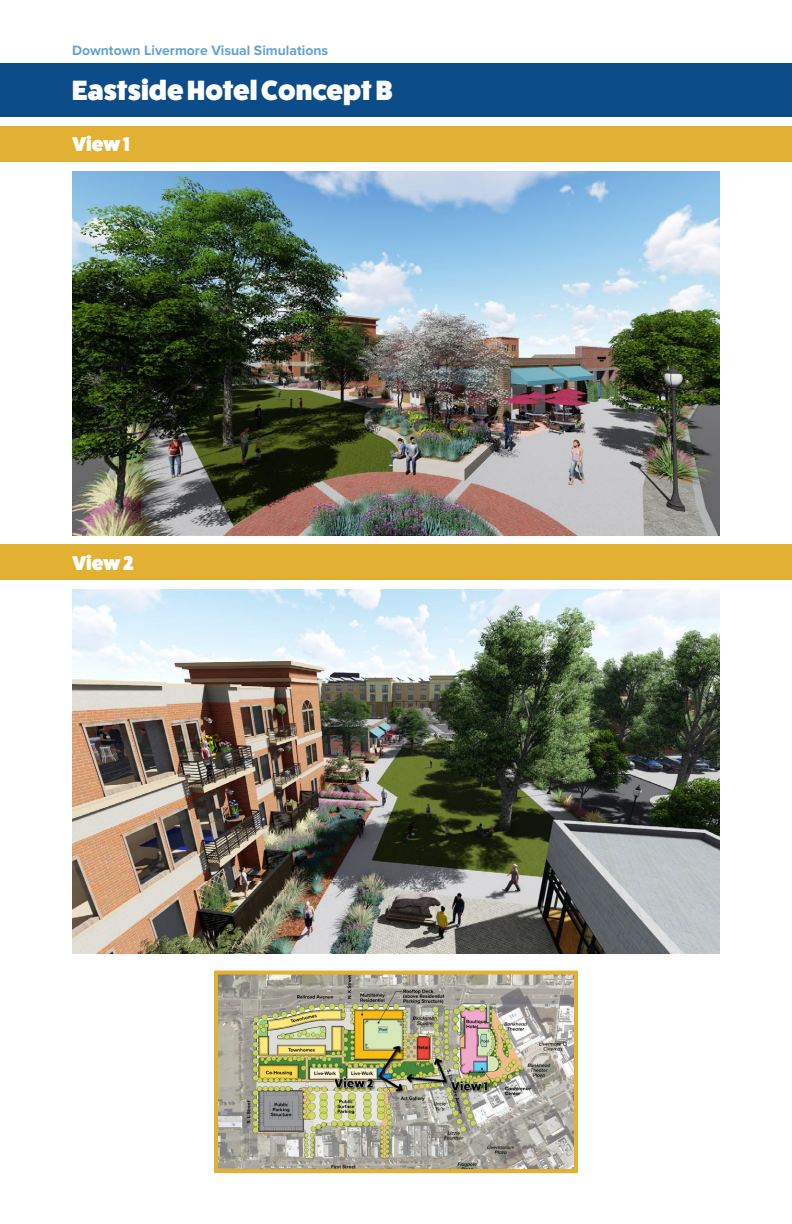
<style>
.page{position:relative;width:792px;height:1224px;background:#fff}
.page>*{position:absolute;margin:0;border:0;box-sizing:border-box;transform-origin:0 0}
.t1{font:800 28px "Fat Frank";color:#fff}
.t2{font:800 20px "Fat Frank";color:#fff}
.t3{font:700 14px "Proxima Nova";color:#63a3d3}
</style>
<div class="page">
<div style="left:0;top:63px;width:792px;height:54px;background:#0c4d89"></div>
<div style="left:0;top:126px;width:792px;height:36px;background:#e2b033"></div>
<div style="left:0;top:544px;width:792px;height:36px;background:#e2b033"></div>
<img style="left:72px;top:171px;width:648px;height:365px">
<img style="left:72px;top:590px;width:648px;height:364px">
<img style="left:219px;top:976px;width:354px;height:192px">
<div style="left:214px;top:971px;width:364px;height:202px;border:4px solid #e2b033"></div>
<p class="t3" style="left:72px;top:42px;width:258px">Downtown Livermore Visual Simulations</p>
<h1 class="t1" style="left:72px;top:75px;width:322px">Eastside Hotel Concept B</h1>
<h2 class="t2" style="left:72px;top:133px;width:59px">View 1</h2>
<h2 class="t2" style="left:72px;top:552px;width:63px">View 2</h2>
</div>
